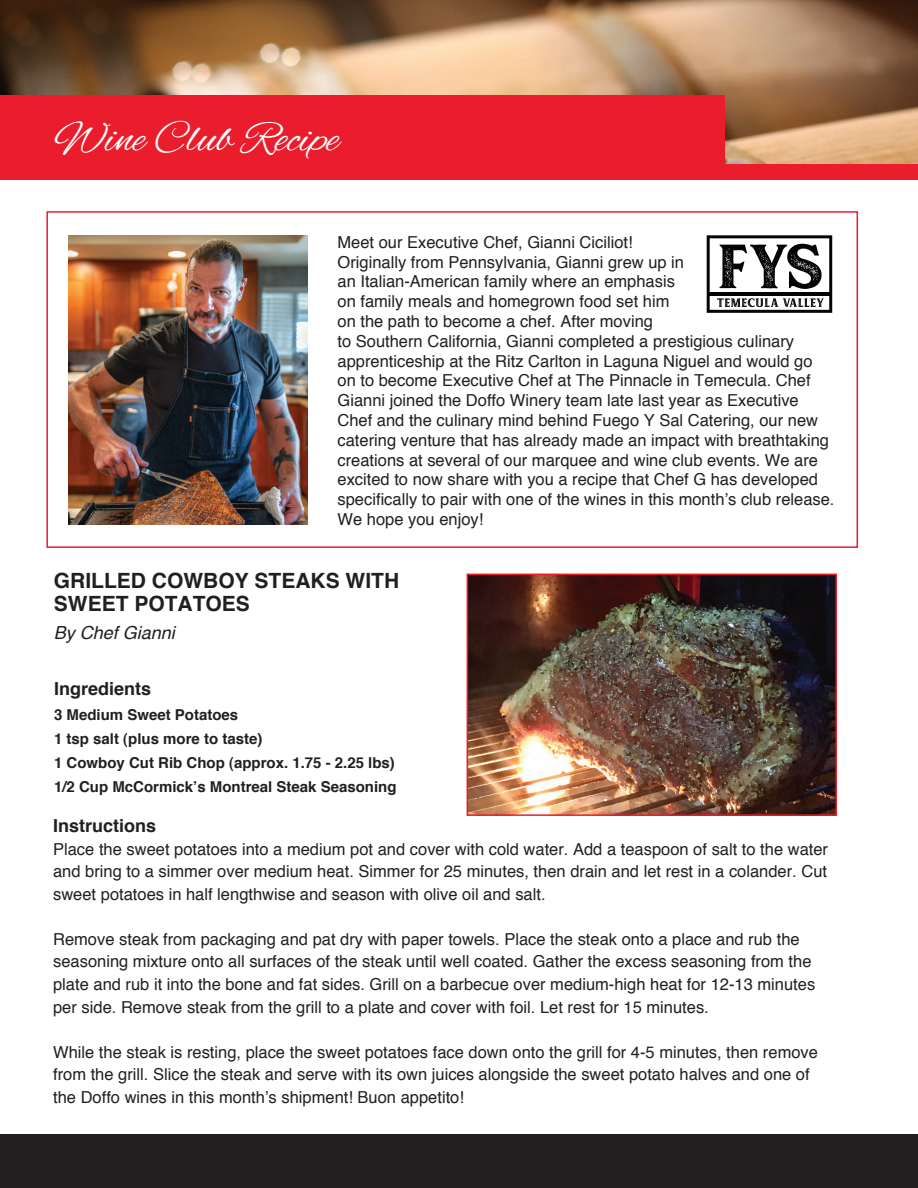
<style>
.page{position:relative;width:918px;height:1188px;background:#fff}
.page>*{position:absolute;margin:0;border:0;box-sizing:border-box;transform-origin:0 0}
.t1{font:45px "Alex Brush";color:#fff}
.t2{font:700 21px/22.5px "Helvetica";color:#231f20}
.t3{font:700 18px "Helvetica";color:#231f20}
.t4{font:italic 18px "Helvetica";color:#231f20}
.t5{font:16.5px/19.8px "Helvetica";color:#231f20}
.t6{font:700 15px/24px "Helvetica";color:#231f20}
</style>
<div class="page">
<img style="left:0;top:0;width:918px;height:816px">
<div style="left:0;top:164px;width:918px;height:15px;background:#eb1c2c"></div>
<div style="left:0;top:1134px;width:918px;height:54px;background:#231f20"></div>
<div style="left:0;top:95px;width:724px;height:72px;background:#eb1c2c"></div>
<img style="left:470px;top:577px;width:364px;height:236px">
<div style="left:467px;top:574px;width:370px;height:242px;border:2px solid #eb1c2c"></div>
<div style="left:46px;top:211px;width:812px;height:337px;border:2px solid #eb1c2c"></div>
<img style="left:69px;top:236px;width:238px;height:288px">
<svg style="left:707px;top:235px;width:125px;height:78px"></svg>
<hr style="left:708px;top:293px;width:122px;height:3px;background:#040503">
<h1 class="t1" style="left:54px;top:113px;width:286px">Wine Club Recipe</h1>
<p class="t5" style="left:338px;top:233px;width:499px">Meet our Executive Chef, Gianni Ciciliot!<br>Originally from Pennsylvania, Gianni grew up in<br>an Italian-American family where an emphasis<br>on family meals and homegrown food set him<br>on the path to become a chef. After moving<br>to Southern California, Gianni completed a prestigious culinary apprenticeship at the Ritz Carlton in Laguna Niguel and would go on to become Executive Chef at The Pinnacle in Temecula. Chef Gianni joined the Doffo Winery team late last year as Executive Chef and the culinary mind behind Fuego Y Sal Catering, our new catering venture that has already made an impact with breathtaking creations at several of our marquee and wine club events. We are excited to now share with you a recipe that Chef G has developed specifically to pair with one of the wines in this month’s club release.<br>We hope you enjoy!</p>
<p class="t2" style="left:54px;top:571px;width:347px">GRILLED COWBOY STEAKS WITH<br>SWEET POTATOES</p>
<p class="t4" style="left:54px;top:619px;width:123px">By Chef Gianni</p>
<p class="t3" style="left:54px;top:677px;width:99px">Ingredients</p>
<p class="t6" style="left:54px;top:703px;width:344px">3 Medium Sweet Potatoes<br>1 tsp salt (plus more to taste)<br>1 Cowboy Cut Rib Chop (approx. 1.75 - 2.25 lbs)<br>1/2 Cup McCormick’s Montreal Steak Seasoning</p>
<p class="t3" style="left:53px;top:814px;width:105px">Instructions</p>
<p class="t5" style="left:53px;top:838px;width:776px;line-height:22.5px;text-align:justify">Place the sweet potatoes into a medium pot and cover with cold water. Add a teaspoon of salt to the water and bring to a simmer over medium heat. Simmer for 25 minutes, then drain and let rest in a colander. Cut sweet potatoes in half lengthwise and season with olive oil and salt.</p>
<p class="t5" style="left:53px;top:928px;width:764px;line-height:22.5px">Remove steak from packaging and pat dry with paper towels. Place the steak onto a place and rub the seasoning mixture onto all surfaces of the steak until well coated. Gather the excess seasoning from the plate and rub it into the bone and fat sides. Grill on a barbecue over medium-high heat for 12-13 minutes per side. Remove steak from the grill to a plate and cover with foil. Let rest for 15 minutes.</p>
<p class="t5" style="left:53px;top:1041px;width:766px;line-height:22.5px">While the steak is resting, place the sweet potatoes face down onto the grill for 4-5 minutes, then remove from the grill. Slice the steak and serve with its own juices alongside the sweet potato halves and one of the Doffo wines in this month’s shipment! Buon appetito!</p>
</div>
